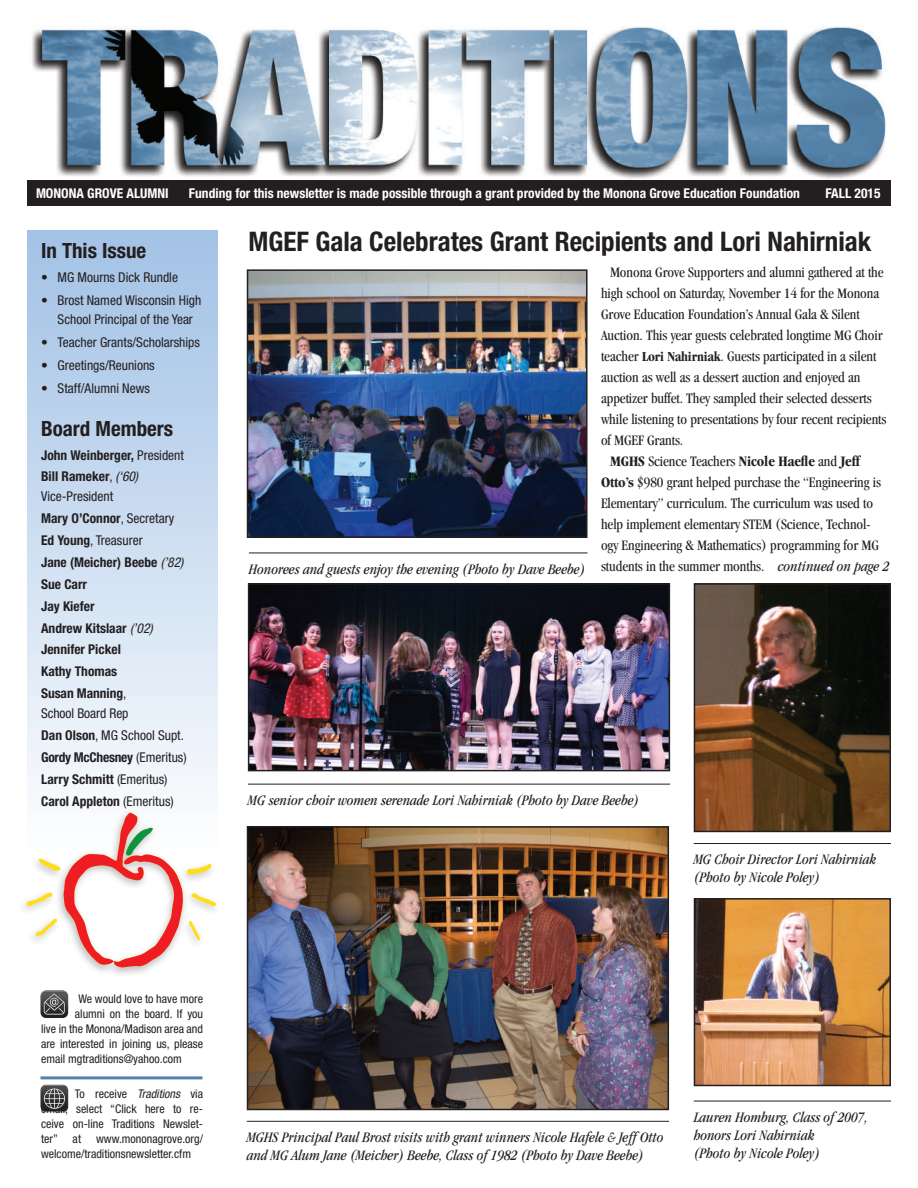
<style>
.page{position:relative;width:918px;height:1188px;background:#fff}
.page>*{position:absolute;margin:0;border:0;box-sizing:border-box;transform-origin:0 0}
.t1{font:700 condensed 27px "Helvetica Neue";color:#231f20}
.t2{font:700 condensed 21px "Helvetica Neue";color:#231f20}
.t3{font:condensed 15px "Garamond";letter-spacing:-.005em;color:#231f20}
.t4{font:italic condensed 15px/18px "Garamond";color:#231f20}
.t5{font:700 condensed 15px "Garamond";letter-spacing:-.005em;color:#231f20}
.t6{font:condensed 13.5px/21.9px "Helvetica Neue";color:#231f20}
.t7{font:700 condensed 13.5px/21.9px "Helvetica Neue";color:#231f20}
.t8{font:700 condensed 13.5px "Helvetica Neue";color:#fff}
.t9{font:condensed 12px/15px "Helvetica Neue";color:#231f20;text-align:justify}
.s1{font-weight:400}
.s2{font-weight:400;font-style:italic}
.s3{font-weight:700}
.s4{font-weight:700;font-size:14.25px}
.s5{font-style:italic}
</style>
<div class="page">
<img style="left:32px;top:26px;width:854px;height:153px">
<div style="left:27px;top:180px;width:864px;height:25px;background:#231f20"></div>
<div style="left:27px;top:230px;width:191px;height:628px;background:linear-gradient(to bottom,#a1c1e5,#fdfefe)"></div>
<div style="left:18px;top:809px;width:203px;height:169px;background:#231f20;opacity:.31"></div>
<svg style="left:27px;top:813px;width:189px;height:154px"></svg>
<hr style="left:40px;top:1076px;width:162px;height:3px;background:#5682a9">
<img style="left:40px;top:990px;width:28px;height:28px">
<img style="left:40px;top:1085px;width:28px;height:27px">
<img style="left:250px;top:829px;width:416px;height:278px">
<div style="left:247px;top:826px;width:422px;height:284px;border:2px solid #231f20"></div>
<img style="left:251px;top:586px;width:416px;height:182px">
<div style="left:248px;top:583px;width:422px;height:188px;border:2px solid #231f20"></div>
<img style="left:697px;top:586px;width:191px;height:243px">
<div style="left:694px;top:583px;width:197px;height:249px;border:2px solid #231f20"></div>
<img style="left:697px;top:901px;width:191px;height:182px">
<div style="left:694px;top:898px;width:197px;height:188px;border:2px solid #231f20"></div>
<img style="left:250px;top:272px;width:335px;height:263px">
<div style="left:247px;top:269px;width:341px;height:269px;border:2px solid #231f20"></div>
<hr style="left:247px;top:1121px;width:422px;height:1px;background:#231f20">
<hr style="left:249px;top:553px;width:339px;height:1px;background:#231f20">
<hr style="left:694px;top:843px;width:197px;height:1px;background:#231f20">
<hr style="left:694px;top:1101px;width:197px;height:1px;background:#231f20">
<hr style="left:248px;top:784px;width:422px;height:1px;background:#231f20">
<p class="t8" style="left:36px;top:185px;width:134px">MONONA GROVE ALUMNI</p>
<p class="t8" style="left:189px;top:185px;width:612px">Funding for this newsletter is made possible through a grant provided by the Monona Grove Education Foundation</p>
<p class="t8" style="left:826px;top:185px;width:56px">FALL 2015</p>
<h2 class="t2" style="left:41px;top:238px;width:107px">In This Issue</h2>
<p class="t6" style="left:41px;top:266px;width:138px">• MG Mourns Dick Rundle</p>
<p class="t6" style="left:58px;top:290px;width:145px;line-height:19.5px;text-indent:-17px">• Brost Named Wisconsin High<br>School Principal of the Year</p>
<p class="t6" style="left:41px;top:332px;width:160px">• Teacher Grants/Scholarships</p>
<p class="t6" style="left:41px;top:355px;width:115px">• Greetings/Reunions</p>
<p class="t6" style="left:41px;top:378px;width:110px">• Staff/Alumni News</p>
<h2 class="t2" style="left:41px;top:415px;width:134px">Board Members</h2>
<p class="t7" style="left:41px;top:444px;width:144px">John Weinberger, <span class="s1">President<br></span>Bill Rameker<span class="s1">,</span> <span class="s2">(‘60)</span></p>
<p class="t7" style="left:41px;top:485px;width:144px"><span class="s1">Vice-President<br></span>Mary O’Connor<span class="s1">, Secretary<br></span>Ed Young<span class="s1">, Treasurer<br></span>Jane (Meicher) Beebe <span class="s2">(’82)<br></span>Sue Carr<br>Jay Kiefer<br>Andrew Kitslaar <span class="s2">(’02)<br></span>Jennifer Pickel<br>Kathy Thomas<br>Susan Manning<span class="s1">,</span></p>
<p class="t6" style="left:41px;top:702px;width:147px">School Board Rep<br><span class="s3">Dan Olson</span>, MG School Supt.<br><span class="s3">Gordy McChesney</span> (Emeritus)<br><span class="s3">Larry Schmitt</span> (Emeritus)<br><span class="s3">Carol Appleton</span> (Emeritus)</p>
<h1 class="t1" style="left:248px;top:225px;width:625px">MGEF Gala Celebrates Grant Recipients and Lori Nahirniak</h1>
<p class="t3" style="left:610px;top:264px;width:275px">Monona Grove Supporters and alumni gathered at the</p>
<p class="t3" style="left:601px;top:285px;width:280px">high school on Saturday, November 14 for the Monona</p>
<p class="t3" style="left:601px;top:306px;width:260px">Grove Education Foundation’s Annual Gala &amp; Silent</p>
<p class="t3" style="left:601px;top:327px;width:283px">Auction. This year guests celebrated longtime MG Choir</p>
<p class="t3" style="left:601px;top:348px;width:277px">teacher <span class="s4">Lori Nahirniak</span>. Guests participated in a silent</p>
<p class="t3" style="left:601px;top:369px;width:261px">auction as well as a dessert auction and enjoyed an</p>
<p class="t3" style="left:601px;top:390px;width:272px">appetizer buffet. They sampled their selected desserts</p>
<p class="t3" style="left:601px;top:411px;width:287px">while listening to presentations by four recent recipients</p>
<p class="t3" style="left:601px;top:432px;width:84px">of MGEF Grants.</p>
<p class="t5" style="left:610px;top:453px;width:252px">MGHS <span class="s1">Science Teachers</span> Nicole Haefle <span class="s1">and</span> Jeff</p>
<p class="t3" style="left:601px;top:474px;width:282px"><span class="s3">Otto’s</span> $980 grant helped purchase the “Engineering is</p>
<p class="t3" style="left:601px;top:495px;width:274px">Elementary” curriculum. The curriculum was used to</p>
<p class="t3" style="left:601px;top:516px;width:271px">help implement elementary STEM (Science, Technol-</p>
<p class="t3" style="left:601px;top:537px;width:279px">ogy Engineering &amp; Mathematics) programming for MG</p>
<p class="t3" style="left:601px;top:558px;width:290px">students in the summer months. <span class="s5">continued on page 2</span></p>
<p class="t4" style="left:249px;top:560px;width:338px">Honorees and guests enjoy the evening (Photo by Dave Beebe)</p>
<p class="t4" style="left:248px;top:791px;width:393px">MG senior choir women serenade Lori Nahirniak (Photo by Dave Beebe)</p>
<p class="t4" style="left:694px;top:850px;width:184px">MG Choir Director Lori Nahirniak (Photo by Nicole Poley)</p>
<p class="t9" style="left:78px;top:991px;width:126px">We would love to have more</p>
<p class="t9" style="left:75px;top:1006px;width:130px">alumni on the board. If you</p>
<p class="t9" style="left:41px;top:1021px;width:163px">live in the Monona/Madison area and</p>
<p class="t9" style="left:41px;top:1036px;width:163px">are interested in joining us, please</p>
<p class="t9" style="left:41px;top:1051px;width:142px">email mgtraditions@yahoo.com</p>
<p class="t9" style="left:41px;top:1086px;width:163px;text-indent:34px">To receive <span class="s5">Traditions</span> via email, select “Click here to re&shy;ceive on-line Traditions Newslet&shy;ter” at</p>
<p class="t9" style="left:41px;top:1131px;width:163px;text-indent:55px">www.mononagrove.org/ welcome/traditionsnewsletter.cfm</p>
<p class="t4" style="left:247px;top:1128px;width:418px">MGHS Principal Paul Brost visits with grant winners Nicole Hafele &amp; Jeff Otto and MG Alum Jane (Meicher) Beebe, Class of 1982 (Photo by Dave Beebe)</p>
<p class="t4" style="left:694px;top:1108px;width:176px">Lauren Homburg, Class of 2007, honors Lori Nahirniak<br>(Photo by Nicole Poley)</p>
</div>
